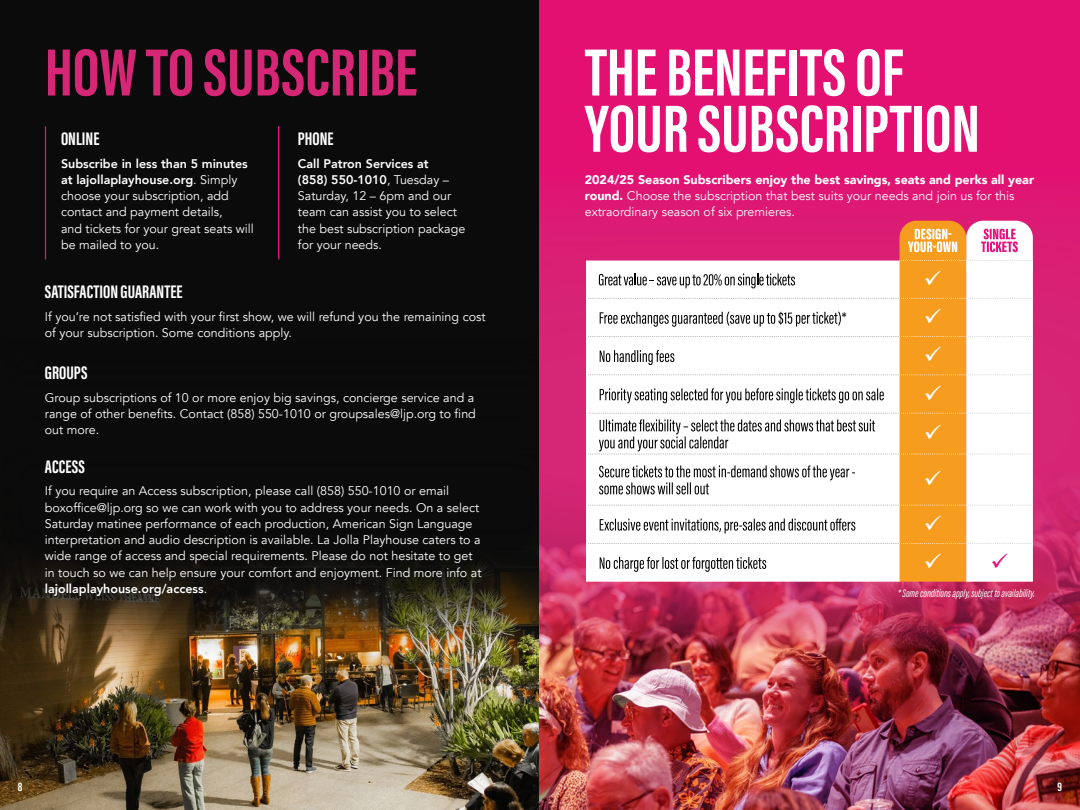
<style>
.page{position:relative;width:1080px;height:810px;background:#fff}
.page>*{position:absolute;margin:0;border:0;box-sizing:border-box;transform-origin:0 0}
.t1{font:68.75px "Acumin Variable Concept";color:#fff}
.t2{font:68.75px "Acumin Variable Concept";color:#d62676}
.t3{font:22.75px/39px "Wingdings";color:#fff;text-align:justify}
.t4{font:18.75px "Acumin Variable Concept";color:#fff}
.t5{font:12.5px/16.2px "Avenir";color:#fff}
.t6{font:12.5px "Acumin Variable Concept";color:#fff}
.t7{font:11.25px "Acumin Variable Concept";color:#fff}
.s1{font-weight:800}
.s2{font-weight:900}
</style>
<div class="page">
<div style="left:0;top:0;width:540px;height:810px;background:#0b0b0b"></div>
<img style="left:0;top:662px;width:540px;height:148px">
<img style="left:0;top:562px;width:540px;height:100px">
<img style="left:540px;top:0;width:540px;height:810px">
<img style="left:540px;top:172px;width:540px;height:480px">
<hr style="left:45px;top:126px;width:1px;height:134px;background:#e7127e">
<hr style="left:278px;top:126px;width:1px;height:134px;background:#e7127e">
<svg style="left:518px;top:221px;width:515px;height:361px"></svg>
<h1 class="t2" style="left:45px;top:24px;width:374px">HOW TO SUBSCRIBE</h1>
<h1 class="t1" style="left:585px;top:24px;width:320px">THE BENEFITS OF</h1>
<h3 class="t4" style="left:61px;top:126px;width:40px">ONLINE</h3>
<h1 class="t1" style="left:585px;top:81px;width:397px">YOUR SUBSCRIPTION</h1>
<h3 class="t4" style="left:298px;top:126px;width:37px">PHONE</h3>
<p class="t5" style="left:298px;top:155px;width:169px"><span class="s1">Call Patron Services at<br>(858) 550-1010</span>, Tuesday –<br>Saturday, 12 – 6pm and our team can assist you to select the best subscription package for your needs.</p>
<p class="t5" style="left:61px;top:155px;width:194px"><span class="s1">Subscribe in less than 5 minutes at lajollaplayhouse.org</span>. Simply choose your subscription, add contact and payment details,<br>and tickets for your great seats will be mailed to you.</p>
<p class="t5" style="left:585px;top:171px;width:451px"><span class="s2">2024/25 Season Subscribers enjoy the best savings, seats and perks all year round.</span> Choose the subscription that best suits your needs and join us for this extraordinary season of six premieres.</p>
<h3 class="t4" style="left:45px;top:279px;width:139px">SATISFACTION GUARANTEE</h3>
<p class="t5" style="left:45px;top:309px;width:442px">If you’re not satisfied with your first show, we will refund you the remaining cost of your subscription. Some conditions apply.</p>
<h3 class="t4" style="left:45px;top:360px;width:44px">GROUPS</h3>
<p class="t5" style="left:45px;top:389px;width:433px">Group subscriptions of 10 or more enjoy big savings, concierge service and a range of other benefits. Contact (858) 550-1010 or groupsales@ljp.org to find out more.</p>
<h3 class="t4" style="left:45px;top:453px;width:42px">ACCESS</h3>
<p class="t5" style="left:45px;top:483px;width:438px">If you require an Access subscription, please call (858) 550-1010 or email boxoffice@ljp.org so we can work with you to address your needs. On a select Saturday matinee performance of each production, American Sign Language interpretation and audio description is available. La Jolla Playhouse caters to a wide range of access and special requirements. Please do not hesitate to get in touch so we can help ensure your comfort and enjoyment. Find more info at <span class="s1">lajollaplayhouse.org/access</span>.</p>
<h2 class="t3" style="left:924px;top:337px;width:19px">✓ ✓ ✓</h2>
<p class="t7" style="left:898px;top:586px;width:139px">* Some conditions apply, subject to availability.</p>
<p class="t6" style="left:18px;top:778px;width:6px">8</p>
<p class="t6" style="left:1058px;top:778px;width:6px">9</p>
</div>
